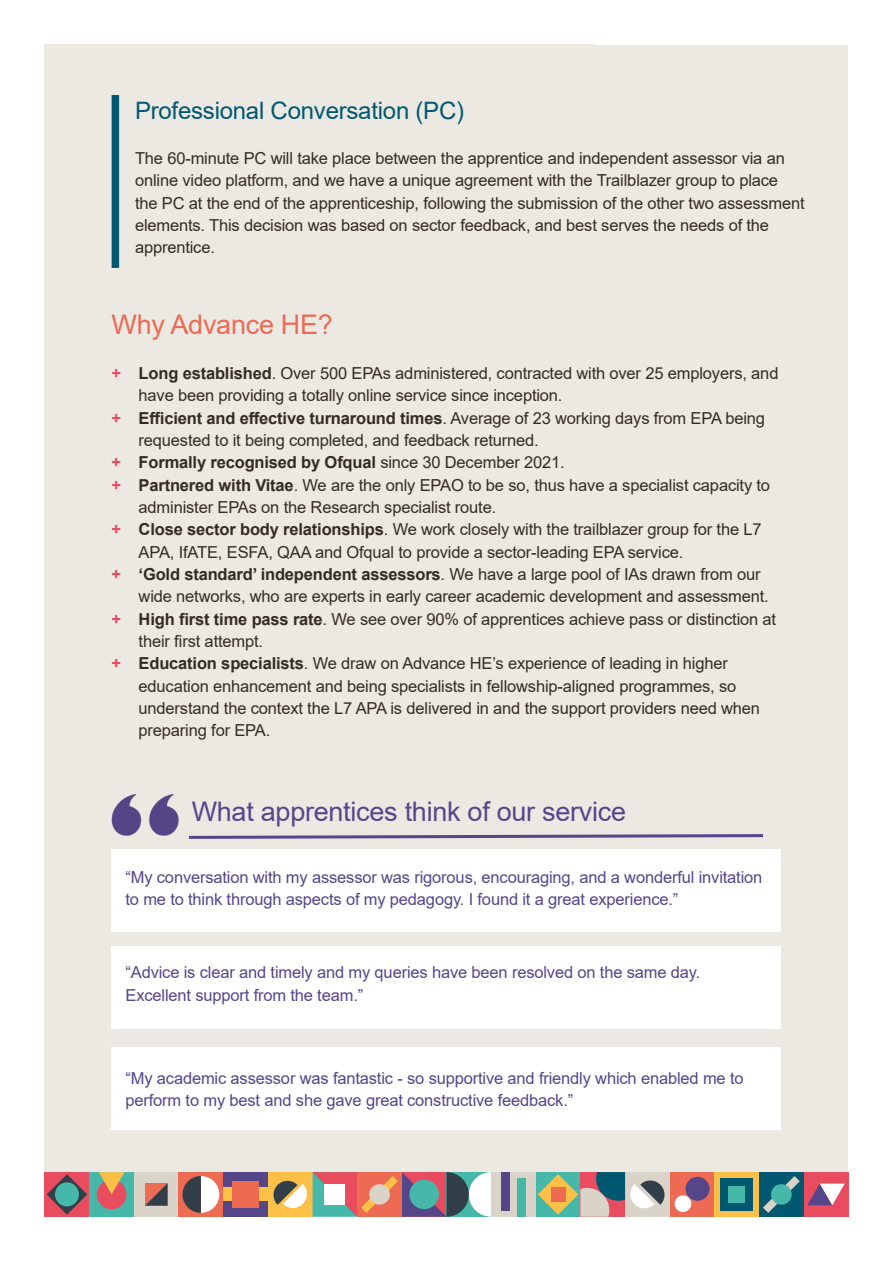
<style>
.page{position:relative;width:893px;height:1263px;background:#fff}
.page>*{position:absolute;margin:0;border:0;box-sizing:border-box;transform-origin:0 0}
.t1{font:27px "Arial";letter-spacing:-.01em;color:#55468a}
.t2{font:27px "Arial";letter-spacing:-.01em;color:#ed6a53}
.t3{font:24px "Arial";letter-spacing:-.01em;color:#005870}
.t4{font:16.5px/22.4px "Arial";letter-spacing:-.01em;color:#342c22}
.t5{font:16.5px/22.4px "Arial";letter-spacing:-.01em;color:#55468a}
.t6{font:700 16.5px "Arial";letter-spacing:-.01em;color:#342c22}
.s1{font-weight:700;color:#e94b5f}
.s2{font-weight:700}
.s3{color:#e94b5f}
.s4{font-weight:400}
</style>
<div class="page">
<div style="left:45px;top:45px;width:803px;height:1172px;background:#ece9e3"></div>
<div style="left:89px;top:1172px;width:45px;height:45px;background:#45b8a9"></div>
<div style="left:97px;top:1179px;width:29px;height:30px;background:#e94b5f;border-radius:50%"></div>
<svg style="left:99px;top:1172px;width:26px;height:22px"></svg>
<div style="left:134px;top:1172px;width:45px;height:45px;background:#d9d4c7"></div>
<svg style="left:145px;top:1183px;width:22px;height:22px"></svg>
<div style="left:268px;top:1172px;width:45px;height:45px;background:#fcc049"></div>
<div style="left:804px;top:1172px;width:44px;height:45px;background:#e94b5f"></div>
<svg style="left:807px;top:1183px;width:38px;height:22px"></svg>
<div style="left:536px;top:1172px;width:44px;height:45px;background:#45b8a9"></div>
<div style="left:759px;top:1172px;width:45px;height:45px;background:#005870"></div>
<svg style="left:763px;top:1176px;width:37px;height:37px"></svg>
<div style="left:771px;top:1184px;width:21px;height:20px;background:#45b8a9;border-radius:50%"></div>
<div style="left:670px;top:1172px;width:44px;height:45px;background:#ed6a53"></div>
<div style="left:685px;top:1177px;width:24px;height:24px;background:#55468a;border-radius:50%"></div>
<div style="left:675px;top:1195px;width:16px;height:17px;background:#fff;border-radius:50%"></div>
<div style="left:625px;top:1172px;width:45px;height:45px;background:#d9d4c7"></div>
<div style="left:714px;top:1172px;width:45px;height:45px;background:#fcc049"></div>
<div style="left:721px;top:1178px;width:32px;height:32px;background:#005870"></div>
<div style="left:729px;top:1186px;width:16px;height:16px;background:#45b8a9"></div>
<svg style="left:273px;top:1172px;width:218px;height:45px;background:#b19384"></svg>
<div style="left:491px;top:1172px;width:45px;height:45px;background:#d9d4c7"></div>
<div style="left:501px;top:1172px;width:8px;height:38px;background:#55468a"></div>
<div style="left:517px;top:1178px;width:9px;height:39px;background:#45b8a9"></div>
<svg style="left:538px;top:1172px;width:127px;height:45px"></svg>
<div style="left:45px;top:1172px;width:44px;height:45px;background:#e94b5f"></div>
<svg style="left:47px;top:1174px;width:40px;height:40px"></svg>
<div style="left:55px;top:1182px;width:24px;height:24px;background:#45b8a9;border-radius:50%"></div>
<div style="left:223px;top:1172px;width:45px;height:45px;background:#55468a"></div>
<div style="left:223px;top:1188px;width:45px;height:13px;background:#fcc049"></div>
<div style="left:232px;top:1181px;width:27px;height:26px;background:#ed6a53"></div>
<div style="left:179px;top:1172px;width:44px;height:45px;background:#ed6a53"></div>
<svg style="left:182px;top:1176px;width:37px;height:37px"></svg>
<div style="left:112px;top:1047px;width:669px;height:82px;background:#fff"></div>
<div style="left:112px;top:946px;width:669px;height:83px;background:#fff"></div>
<div style="left:112px;top:849px;width:669px;height:83px;background:#fff"></div>
<div style="left:112px;top:95px;width:7px;height:173px;background:#005870"></div>
<img style="left:112px;top:794px;width:67px;height:41px">
<svg style="left:189px;top:834px;width:575px;height:5px"></svg>
<h2 class="t3" style="left:135px;top:94px;width:331px">Professional Conversation (PC)</h2>
<p class="t4" style="left:135px;top:147px;width:671px">The 60-minute PC will take place between the apprentice and independent assessor via an online video platform, and we have a unique agreement with the Trailblazer group to place the PC at the end of the apprenticeship, following the submission of the other two assessment elements. This decision was based on sector feedback, and best serves the needs of the apprentice.</p>
<h1 class="t2" style="left:112px;top:306px;width:223px">Why Advance HE?</h1>
<p class="t4" style="left:112px;top:362px;width:668px"><span class="s1">+</span> <span class="s2">Long established</span>. Over 500 EPAs administered, contracted with over 25 employers, and</p>
<p class="t4" style="left:139px;top:384px;width:425px">have been providing a totally online service since inception.</p>
<p class="t6" style="left:112px;top:406px;width:655px"><span class="s3">+</span> Efficient and effective turnaround times<span class="s4">. Average of 23 working days from EPA being</span></p>
<p class="t4" style="left:139px;top:429px;width:402px">requested to it being completed, and feedback returned.</p>
<p class="t6" style="left:112px;top:451px;width:455px"><span class="s3">+</span> Formally recognised by Ofqual <span class="s4">since 30 December 2021.</span></p>
<p class="t4" style="left:112px;top:474px;width:660px"><span class="s1">+</span> <span class="s2">Partnered with Vitae</span>. We are the only EPAO to be so, thus have a specialist capacity to</p>
<p class="t4" style="left:139px;top:496px;width:359px">administer EPAs on the Research specialist route.</p>
<p class="t4" style="left:112px;top:518px;width:651px"><span class="s1">+</span> <span class="s2">Close sector body relationships</span>. We work closely with the trailblazer group for the L7</p>
<p class="t4" style="left:139px;top:541px;width:546px">APA, IfATE, ESFA, QAA and Ofqual to provide a sector-leading EPA service.</p>
<p class="t6" style="left:112px;top:562px;width:650px"><span class="s3">+</span> ‘Gold standard’ independent assessors<span class="s4">. We have a large pool of IAs drawn from our</span></p>
<p class="t4" style="left:139px;top:585px;width:632px">wide networks, who are experts in early career academic development and assessment.</p>
<p class="t4" style="left:112px;top:607px;width:666px"><span class="s1">+</span> <span class="s2">High first time pass rate</span>. We see over 90% of apprentices achieve pass or distinction at</p>
<p class="t4" style="left:139px;top:630px;width:126px">their first attempt.</p>
<p class="t4" style="left:112px;top:652px;width:618px"><span class="s1">+</span> <span class="s2">Education specialists</span>. We draw on Advance HE’s experience of leading in higher</p>
<p class="t4" style="left:139px;top:674px;width:599px">education enhancement and being specialists in fellowship-aligned programmes, so</p>
<p class="t4" style="left:139px;top:697px;width:623px">understand the context the L7 APA is delivered in and the support providers need when</p>
<p class="t4" style="left:139px;top:719px;width:133px">preparing for EPA.</p>
<h1 class="t1" style="left:192px;top:793px;width:436px">What apprentices think of our service</h1>
<p class="t5" style="left:125px;top:865px;width:638px">“My conversation with my assessor was rigorous, encouraging, and a wonderful invitation to me to think through aspects of my pedagogy. I found it a great experience.”</p>
<p class="t5" style="left:125px;top:961px;width:576px">“Advice is clear and timely and my queries have been resolved on the same day.<br>Excellent support from the team.”</p>
<p class="t5" style="left:125px;top:1066px;width:620px">“My academic assessor was fantastic - so supportive and friendly which enabled me to perform to my best and she gave great constructive feedback.”</p>
</div>
